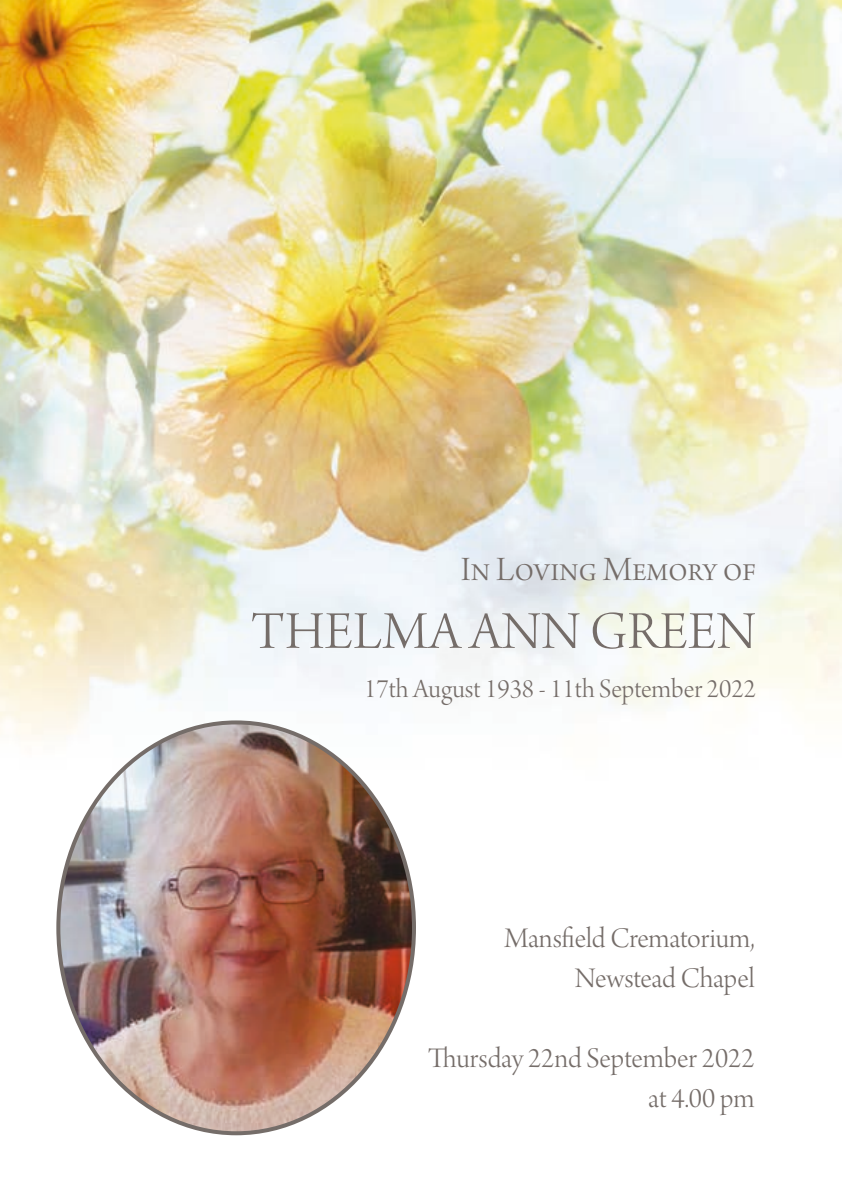
<style>
.page{position:relative;width:842px;height:1191px;background:#fff}
.page>*{position:absolute;margin:0;border:0;box-sizing:border-box;transform-origin:0 0}
.t1{font:56px "Arno Pro Light Display";letter-spacing:.01em;color:#756d69}
.t2{font:36px "Arno Pro Light Display";color:#756d69}
.t3{font:30px/40px "Arno Pro Light Display";color:#756d69;text-align:right}
.t4{font:28px "Arno Pro Light Display";color:#756d69}
</style>
<div class="page">
<img style="left:0;top:0;width:842px;height:1136px">
<img style="left:58px;top:722px;width:356px;height:411px">
<p class="t2" style="left:461px;top:549px;width:297px">In Loving Memory of</p>
<h1 class="t1" style="left:251px;top:601px;width:506px">THELMA ANN GREEN</h1>
<p class="t4" style="left:364px;top:673px;width:393px">17th August 1938 - 11th September 2022</p>
<p class="t3" style="left:504px;top:920px;width:252px">Mansfield Crematorium,<br>Newstead Chapel</p>
<p class="t3" style="left:428px;top:1040px;width:328px">Thursday 22nd September 2022 at 4.00 pm</p>
</div>
